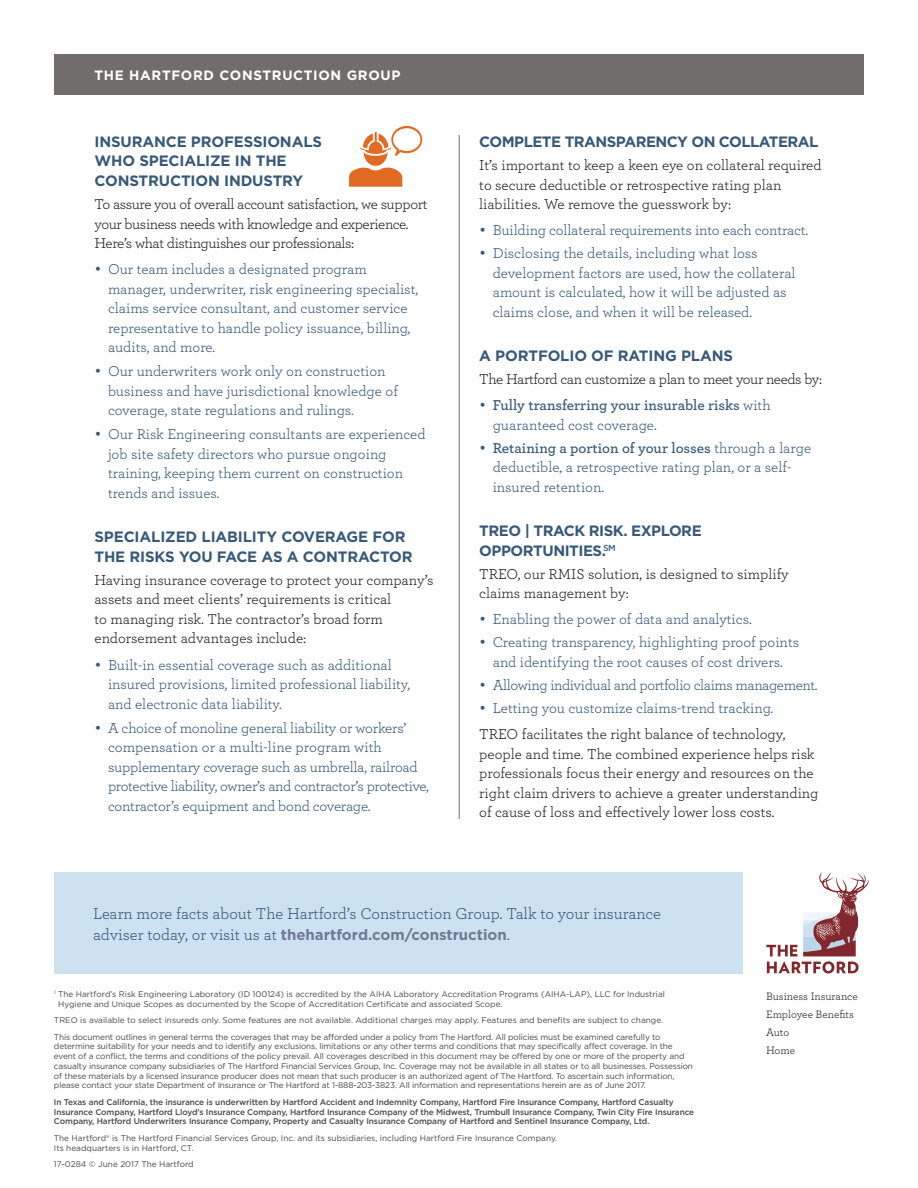
<style>
.page{position:relative;width:918px;height:1188px;background:#fff}
.page>*{position:absolute;margin:0;border:0;box-sizing:border-box;transform-origin:0 0}
.CTA{font:16.5px "Archer";color:#385978}
.t1{font:15px/19.5px "Archer";color:#385978}
.Body{font:15px/19.5px "Archer";letter-spacing:-.005em;color:#231f20}
.Body-2{font:15px/19.5px "Archer";letter-spacing:-.025em;color:#231f20}
.Subhead{font:700 15px/19.5px "Gotham";letter-spacing:-.01em;color:#385978}
.t2{font:600 15px/19.5px "Archer";color:#385978}
.CTA-2{font:700 15px "Gotham";color:#6e7b94}
.t3{font:15px "Archer";letter-spacing:-.025em;color:#385978}
.Subhead-2{font:700 15px/19.5px "Gotham";letter-spacing:-.03em;color:#385978}
.Subhead-3{font:700 15px "Gotham";letter-spacing:-.035em;color:#385978}
.t4{font:700 13.5px "Gotham";letter-spacing:.05em;color:#fff}
.t5{font:11.25px "Archer";color:#231f20}
.Disclaimer_7_9{font:8.25px/9.8px "Gotham";letter-spacing:-.015em;color:#474847}
.Disclaimer_7_9-2{font:500 8.25px/9.8px "Gotham";letter-spacing:-.01em;color:#474847}
.Copyright__6_9{font:8.25px "Gotham";color:#474847}
.s1{font-family:"Gotham"}
.s2{font-family:"Gotham";font-weight:400}
.s3{font-weight:400}
.s4{font-weight:600}
.s5{font-family:"Archer";font-weight:400;font-size:16.5px;color:#385978}
</style>
<div class="page">
<div style="left:54px;top:872px;width:688px;height:101px;background:#cde2f1"></div>
<div style="left:54px;top:54px;width:810px;height:40px;background:#716d6c"></div>
<svg style="left:766px;top:872px;width:103px;height:101px"></svg>
<hr style="left:459px;top:135px;width:1px;height:684px;background:#716d6c">
<svg style="left:349px;top:126px;width:73px;height:61px"></svg>
<p class="t4" style="left:94px;top:66px;width:307px">THE HARTFORD CONSTRUCTION GROUP</p>
<p class="Subhead" style="left:94px;top:132px;width:229px">INSURANCE PROFESSIONALS<br>WHO SPECIALIZE IN THE<br>CONSTRUCTION INDUSTRY</p>
<p class="Body-2" style="left:94px;top:194px;width:334px">To assure you of overall account satisfaction, we support your business needs with knowledge and experience.<br>Here’s what distinguishes our professionals:</p>
<p class="t1" style="left:108px;top:259px;width:312px;text-indent:-14px"><span class="s1">•</span> Our team includes a designated program manager, underwriter, risk engineering specialist, claims service consultant, and customer service representative to handle policy issuance, billing, audits, and more.</p>
<p class="t1" style="left:108px;top:361px;width:292px;text-indent:-14px"><span class="s1">•</span> Our underwriters work only on construction business and have jurisdictional knowledge of coverage, state regulations and rulings.</p>
<p class="t1" style="left:108px;top:424px;width:319px;text-indent:-14px"><span class="s1">•</span> Our Risk Engineering consultants are experienced job site safety directors who pursue ongoing training, keeping them current on construction trends and issues.</p>
<p class="Subhead" style="left:94px;top:527px;width:320px">SPECIALIZED LIABILITY COVERAGE FOR<br>THE RISKS YOU FACE AS A CONTRACTOR</p>
<p class="Body" style="left:94px;top:569px;width:341px">Having insurance coverage to protect your company’s assets and meet clients’ requirements is critical<br>to managing risk. The contractor’s broad form endorsement advantages include:</p>
<p class="t1" style="left:108px;top:654px;width:304px;text-indent:-14px"><span class="s1">•</span> Built-in essential coverage such as additional insured provisions, limited professional liability, and electronic data liability.</p>
<p class="t1" style="left:108px;top:717px;width:322px;text-indent:-14px"><span class="s1">•</span> A choice of monoline general liability or workers’ compensation or a multi-line program with supplementary coverage such as umbrella, railroad protective liability, owner’s and contractor’s protective, contractor’s equipment and bond coverage.</p>
<p class="Subhead-3" style="left:479px;top:132px;width:341px">COMPLETE TRANSPARENCY ON COLLATERAL</p>
<p class="Body" style="left:479px;top:155px;width:344px">It’s important to keep a keen eye on collateral required to secure deductible or retrospective rating plan liabilities. We remove the guesswork by:</p>
<p class="t1" style="left:479px;top:220px;width:331px"><span class="s1">•</span> Building collateral requirements into each contract.</p>
<p class="t1" style="left:493px;top:243px;width:304px;text-indent:-14px"><span class="s1">•</span> Disclosing the details, including what loss development factors are used, how the collateral amount is calculated, how it will be adjusted as claims close, and when it will be released.</p>
<p class="Subhead" style="left:479px;top:346px;width:255px">A PORTFOLIO OF RATING PLANS</p>
<p class="Body-2" style="left:479px;top:369px;width:344px">The Hartford can customize a plan to meet your needs by:</p>
<p class="t2" style="left:493px;top:395px;width:279px;text-indent:-14px"><span class="s2">•</span> Fully transferring your insurable risks <span class="s3">with guaranteed cost coverage.</span></p>
<p class="t1" style="left:493px;top:437px;width:320px;text-indent:-14px"><span class="s1">•</span> <span class="s4">Retaining a portion of your losses</span> through a large deductible, a retrospective rating plan, or a self&shy;insured retention.</p>
<p class="Subhead-2" style="left:479px;top:521px;width:224px">TREO | TRACK RISK. EXPLORE<br>OPPORTUNITIES.<sup>S</sup> <sup>M</sup></p>
<p class="Body" style="left:479px;top:563px;width:311px">TREO, our RMIS solution, is designed to simplify claims management by:</p>
<p class="t1" style="left:479px;top:609px;width:274px"><span class="s1">•</span> Enabling the power of data and analytics.</p>
<p class="t1" style="left:479px;top:632px;width:321px;text-align:center"><span class="s1">•</span> Creating transparency, highlighting proof points and identifying the root causes of cost drivers.</p>
<p class="t3" style="left:479px;top:675px;width:340px"><span class="s1">•</span> Allowing individual and portfolio claims management.</p>
<p class="t1" style="left:479px;top:698px;width:295px"><span class="s1">•</span> Letting you customize claims-trend tracking.</p>
<p class="Body" style="left:479px;top:724px;width:341px">TREO facilitates the right balance of technology, people and time. The combined experience helps risk professionals focus their energy and resources on the right claim drivers to achieve a greater understanding of cause of loss and effectively lower loss costs.</p>
<p class="CTA" style="left:93px;top:902px;width:569px">Learn more facts about The Hartford’s Construction Group. Talk to your insurance</p>
<p class="CTA-2" style="left:93px;top:925px;width:418px"><span class="s5">adviser today, or visit us at</span> thehartford.com/construction<span class="s5">.</span></p>
<p class="Disclaimer_7_9" style="left:58px;top:989px;width:608px;text-indent:-4px"><sup>1</sup> The Hartford’s Risk Engineering Laboratory (ID 100124) is accredited by the AIHA Laboratory Accreditation Programs (AIHA-LAP), LLC for Industrial<br>Hygiene and Unique Scopes as documented by the Scope of Accreditation Certificate and associated Scope.</p>
<p class="Copyright__6_9" style="left:54px;top:1015px;width:611px">TREO is available to select insureds only. Some features are not available. Additional charges may apply. Features and benefits are subject to change.</p>
<p class="Disclaimer_7_9" style="left:54px;top:1032px;width:641px">This document outlines in general terms the coverages that may be afforded under a policy from The Hartford. All policies must be examined carefully to determine suitability for your needs and to identify any exclusions, limitations or any other terms and conditions that may specifically affect coverage. In the event of a conflict, the terms and conditions of the policy prevail. All coverages described in this document may be offered by one or more of the property and casualty insurance company subsidiaries of The Hartford Financial Services Group, Inc. Coverage may not be available in all states or to all businesses. Possession of these materials by a licensed insurance producer does not mean that such producer is an authorized agent of The Hartford. To ascertain such information, please contact your state Department of Insurance or The Hartford at 1-888-203-3823. All information and representations herein are as of June 2017.</p>
<p class="Disclaimer_7_9-2" style="left:54px;top:1097px;width:642px">In Texas and California, the insurance is underwritten by Hartford Accident and Indemnity Company, Hartford Fire Insurance Company, Hartford Casualty<br>Insurance Company, Hartford Lloyd’s Insurance Company, Hartford Insurance Company of the Midwest, Trumbull Insurance Company, Twin City Fire Insurance<br>Company, Hartford Underwriters Insurance Company, Property and Casualty Insurance Company of Hartford and Sentinel Insurance Company, Ltd.</p>
<p class="Disclaimer_7_9" style="left:54px;top:1133px;width:505px">The Hartford® is The Hartford Financial Services Group, Inc. and its subsidiaries, including Hartford Fire Insurance Company.<br>Its headquarters is in Hartford, CT.</p>
<p class="Copyright__6_9" style="left:54px;top:1159px;width:141px">17-0284 © June 2017 The Hartford</p>
<p class="t5" style="left:766px;top:989px;width:93px">Business Insurance</p>
<p class="t5" style="left:766px;top:1007px;width:90px">Employee Benefits</p>
<p class="t5" style="left:766px;top:1025px;width:25px">Auto</p>
<p class="t5" style="left:766px;top:1043px;width:31px">Home</p>
</div>
